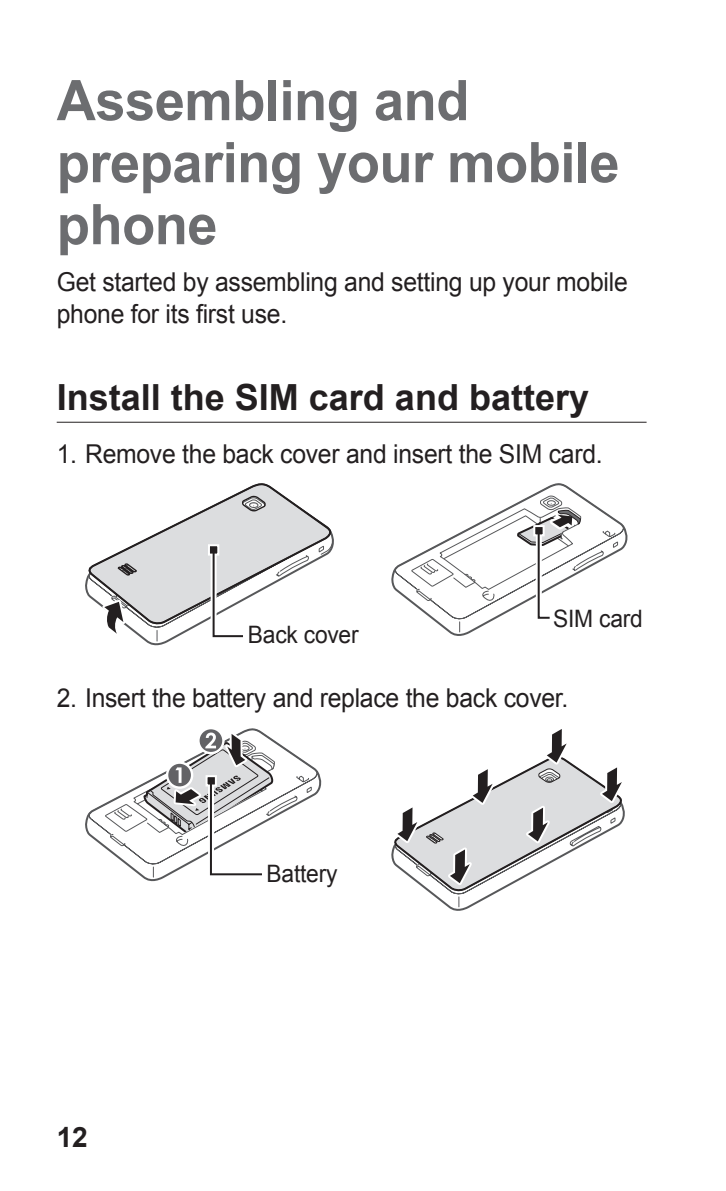
<style>
.page{position:relative;width:726px;height:1191px;background:#fff}
.page>*{position:absolute;margin:0;border:0;box-sizing:border-box;transform-origin:0 0}
.t1{font:700 56px/62px "Arial";letter-spacing:-.01em;color:#6c6d70}
.t2{font:700 36px "Arial";color:#231f20}
.t3{font:700 28px "Arial";color:#231f20}
.t4{font:26px/32px "Arial";letter-spacing:-.01em;color:#231f20;scale:.95 1}
.t5{font:24px "Arial";letter-spacing:-.01em;color:#231f20;scale:.95 1}
</style>
<div class="page">
<hr style="left:57px;top:421px;width:589px;height:2px;background:#231f20">
<svg style="left:88px;top:483px;width:243px;height:162px"></svg>
<svg style="left:394px;top:483px;width:231px;height:150px"></svg>
<svg style="left:438px;top:496px;width:145px;height:128px"></svg>
<svg style="left:87px;top:741px;width:231px;height:136px"></svg>
<svg style="left:142px;top:728px;width:133px;height:150px"></svg>
<svg style="left:392px;top:729px;width:233px;height:179px"></svg>
<h1 class="t1" style="left:57px;top:71px;width:564px">Assembling and preparing your mobile phone</h1>
<p class="t4" style="left:57px;top:266px;width:602px">Get started by assembling and setting up your mobile phone for its first use.</p>
<h2 class="t2" style="left:57px;top:374px;width:534px">Install the SIM card and battery</h2>
<p class="t4" style="left:57px;top:438px;width:576px">1. Remove the back cover and insert the SIM card.</p>
<p class="t5" style="left:248px;top:619px;width:118px">Back cover</p>
<p class="t5" style="left:553px;top:602px;width:96px">SIM card</p>
<p class="t4" style="left:57px;top:681px;width:540px">2. Insert the battery and replace the back cover.</p>
<p class="t3" style="left:57px;top:1118px;width:32px">12</p>
<p class="t5" style="left:266px;top:858px;width:76px">Battery</p>
</div>
